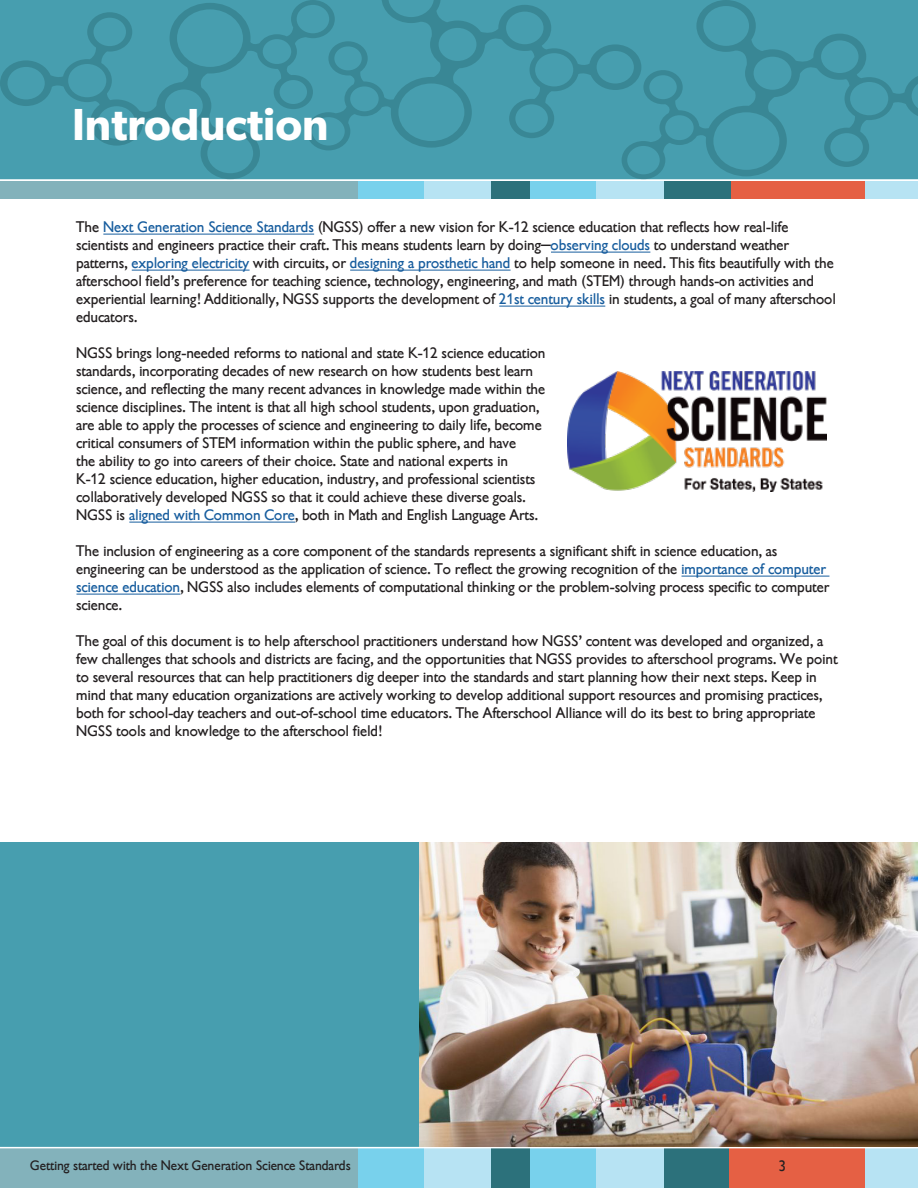
<style>
.page{position:relative;width:918px;height:1188px;background:#fff}
.page>*{position:absolute;margin:0;border:0;box-sizing:border-box;transform-origin:0 0}
.t1{font:600 45px "Gibson";color:#fff}
.Body_text{font:15px/18px "Gibson";color:#231f20}
.t2{font:13.5px "Gibson";color:#231f20}
.s1{color:#175d9e}
</style>
<div class="page">
<div style="left:0;top:0;width:918px;height:179px;background:#479eaf"></div>
<div style="left:0;top:181px;width:358px;height:18px;background:#83b2bb"></div>
<div style="left:358px;top:181px;width:68px;height:18px;background:#78d1ec"></div>
<div style="left:424px;top:181px;width:67px;height:18px;background:#b7e3f3"></div>
<div style="left:491px;top:181px;width:68px;height:18px;background:#2c717b"></div>
<div style="left:531px;top:181px;width:67px;height:18px;background:#78d1ec"></div>
<div style="left:596px;top:181px;width:68px;height:18px;background:#b7e3f3"></div>
<div style="left:664px;top:181px;width:68px;height:18px;background:#2c717b"></div>
<div style="left:732px;top:181px;width:135px;height:18px;background:#e56044"></div>
<div style="left:865px;top:181px;width:53px;height:18px;background:#b7e3f3"></div>
<div style="left:0;top:1148px;width:358px;height:40px;background:#83b2bb"></div>
<div style="left:358px;top:1148px;width:68px;height:40px;background:#78d1ec"></div>
<div style="left:424px;top:1148px;width:67px;height:40px;background:#b7e3f3"></div>
<div style="left:491px;top:1148px;width:68px;height:40px;background:#2c717b"></div>
<div style="left:531px;top:1148px;width:67px;height:40px;background:#78d1ec"></div>
<div style="left:596px;top:1148px;width:68px;height:40px;background:#b7e3f3"></div>
<div style="left:664px;top:1148px;width:68px;height:40px;background:#2c717b"></div>
<div style="left:729px;top:1148px;width:138px;height:40px;background:#e56044"></div>
<div style="left:865px;top:1148px;width:53px;height:40px;background:#b7e3f3"></div>
<div style="left:0;top:842px;width:419px;height:305px;background:#479eaf"></div>
<svg style="left:0;top:1px;width:330px;height:178px"></svg>
<svg style="left:307px;top:0;width:315px;height:150px"></svg>
<svg style="left:622px;top:0;width:296px;height:179px"></svg>
<hr style="left:103px;top:234px;width:211px;height:1px;background:#175d9e">
<hr style="left:551px;top:252px;width:99px;height:1px;background:#175d9e">
<hr style="left:132px;top:270px;width:118px;height:1px;background:#175d9e">
<hr style="left:350px;top:270px;width:161px;height:1px;background:#175d9e">
<hr style="left:499px;top:306px;width:106px;height:1px;background:#175d9e">
<hr style="left:129px;top:522px;width:166px;height:1px;background:#175d9e">
<hr style="left:682px;top:576px;width:147px;height:1px;background:#175d9e">
<hr style="left:76px;top:594px;width:104px;height:1px;background:#175d9e">
<img style="left:419px;top:842px;width:499px;height:305px">
<img style="left:567px;top:371px;width:259px;height:121px">
<p class="t1" style="left:72px;top:98px;width:258px">Introduction</p>
<p class="Body_text" style="left:76px;top:218px;width:761px">The <span class="s1">Next Generation Science Standards</span> (NGSS) offer a new vision for K-12 science education that reflects how real-life scientists and engineers practice their craft. This means students learn by doing—<span class="s1">observing clouds</span> to understand weather patterns, <span class="s1">exploring electricity</span> with circuits, or <span class="s1">designing a prosthetic hand</span> to help someone in need. This fits beautifully with the afterschool field’s preference for teaching science, technology, engineering, and math (STEM) through hands-on activities and experiential learning! Additionally, NGSS supports the development of <span class="s1">21st century skills</span> in students, a goal of many afterschool educators.</p>
<p class="Body_text" style="left:76px;top:344px;width:471px">NGSS brings long-needed reforms to national and state K-12 science education standards, incorporating decades of new research on how students best learn science, and reflecting the many recent advances in knowledge made within the science disciplines. The intent is that all high school students, upon graduation, are able to apply the processes of science and engineering to daily life, become critical consumers of STEM information within the public sphere, and have<br>the ability to go into careers of their choice. State and national experts in<br>K-12 science education, higher education, industry, and professional scientists collaboratively developed NGSS so that it could achieve these diverse goals.<br>NGSS is <span class="s1">aligned with Common Core</span>, both in Math and English Language Arts.</p>
<p class="Body_text" style="left:76px;top:542px;width:754px">The inclusion of engineering as a core component of the standards represents a significant shift in science education, as engineering can be understood as the application of science. To reflect the growing recognition of the <span class="s1">importance of computer science education</span>, NGSS also includes elements of computational thinking or the problem-solving process specific to computer science.</p>
<p class="Body_text" style="left:76px;top:632px;width:763px">The goal of this document is to help afterschool practitioners understand how NGSS’ content was developed and organized, a few challenges that schools and districts are facing, and the opportunities that NGSS provides to afterschool programs. We point to several resources that can help practitioners dig deeper into the standards and start planning how their next steps. Keep in mind that many education organizations are actively working to develop additional support resources and promising practices, both for school-day teachers and out-of-school time educators. The Afterschool Alliance will do its best to bring appropriate NGSS tools and knowledge to the afterschool field!</p>
<p class="t2" style="left:31px;top:1158px;width:322px">Getting started with the Next Generation Science Standards</p>
<p class="Body_text" style="left:779px;top:1158px;width:9px">3</p>
</div>
